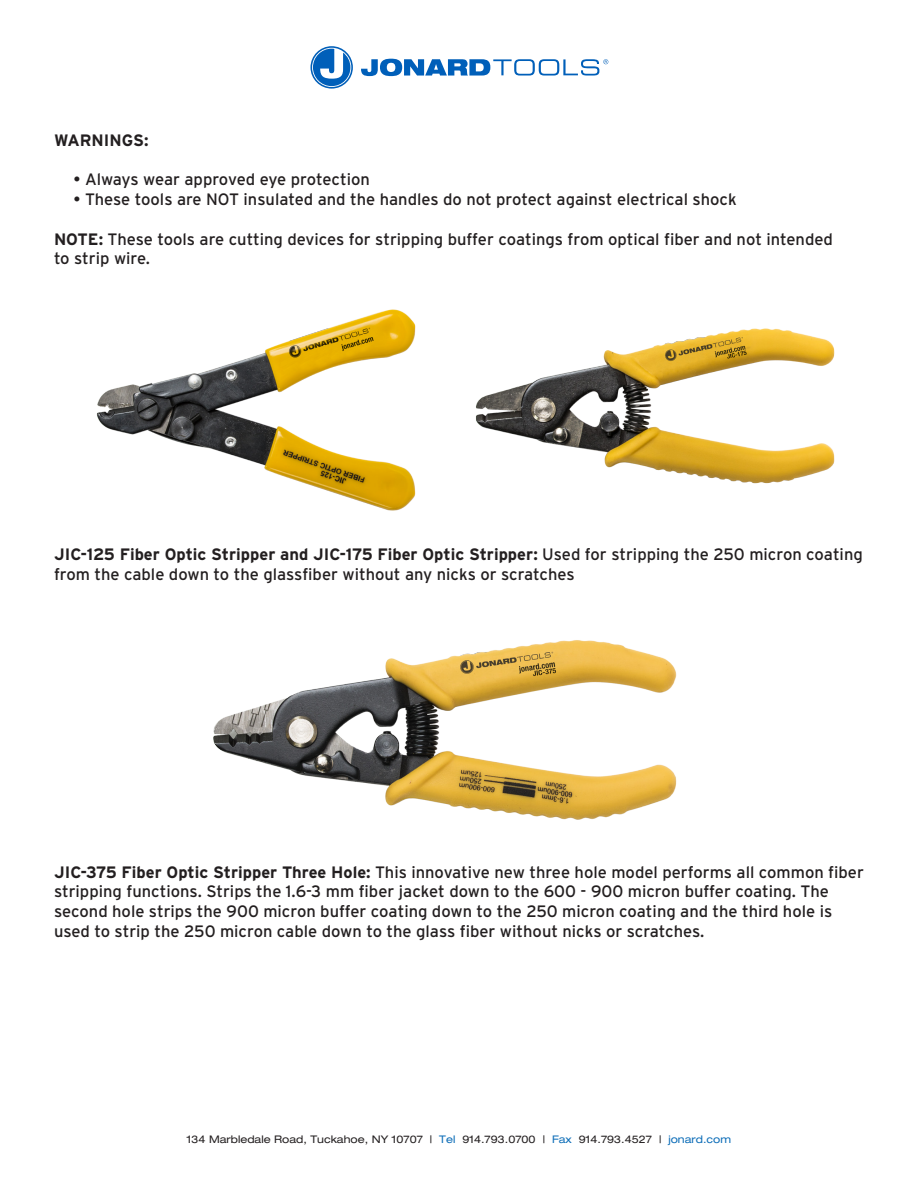
<style>
.page{position:relative;width:918px;height:1188px;background:#fff}
.page>*{position:absolute;margin:0;border:0;box-sizing:border-box;transform-origin:0 0}
.t1{font:16.5px/19.8px "Interstate";color:#231f20}
.t2{font:700 16.5px "Interstate";color:#231f20}
.t3{font:expanded 10.5px "Helvetica Neue";color:#231f20}
.s1{font-weight:700}
.s2{color:#0e6eb8}
</style>
<div class="page">
<svg style="left:361px;top:59px;width:247px;height:17px"></svg>
<svg style="left:311px;top:46px;width:42px;height:43px"></svg>
<img style="left:97px;top:309px;width:319px;height:202px">
<img style="left:476px;top:328px;width:359px;height:156px">
<img style="left:213px;top:640px;width:464px;height:180px">
<p class="t2" style="left:54px;top:131px;width:96px">WARNINGS:</p>
<p class="t1" style="left:74px;top:169px;width:298px">• Always wear approved eye protection</p>
<p class="t1" style="left:74px;top:189px;width:665px">• These tools are NOT insulated and the handles do not protect against electrical shock</p>
<p class="t1" style="left:54px;top:229px;width:780px"><span class="s1">NOTE:</span> These tools are cutting devices for stripping buffer coatings from optical fiber and not intended</p>
<p class="t1" style="left:54px;top:249px;width:98px">to strip wire.</p>
<p class="t1" style="left:54px;top:544px;width:810px"><span class="s1">JIC-125 Fiber Optic Stripper and JIC-175 Fiber Optic Stripper:</span> Used for stripping the 250 micron coating from the cable down to the glassfiber without any nicks or scratches</p>
<p class="t1" style="left:54px;top:862px;width:811px"><span class="s1">JIC-375 Fiber Optic Stripper Three Hole:</span> This innovative new three hole model performs all common fiber</p>
<p class="t1" style="left:54px;top:882px;width:780px">stripping functions. Strips the 1.6-3 mm fiber jacket down to the 600 - 900 micron buffer coating. The second hole strips the 900 micron buffer coating down to the 250 micron coating and the third hole is used to strip the 250 micron cable down to the glass fiber without nicks or scratches.</p>
<p class="t3" style="left:187px;top:1133px;width:546px">134 Marbledale Road, Tuckahoe, NY 10707 | <span class="s2">Tel</span> 914.793.0700 | <span class="s2">Fax</span> 914.793.4527 | <span class="s2">jonard.com</span></p>
</div>
